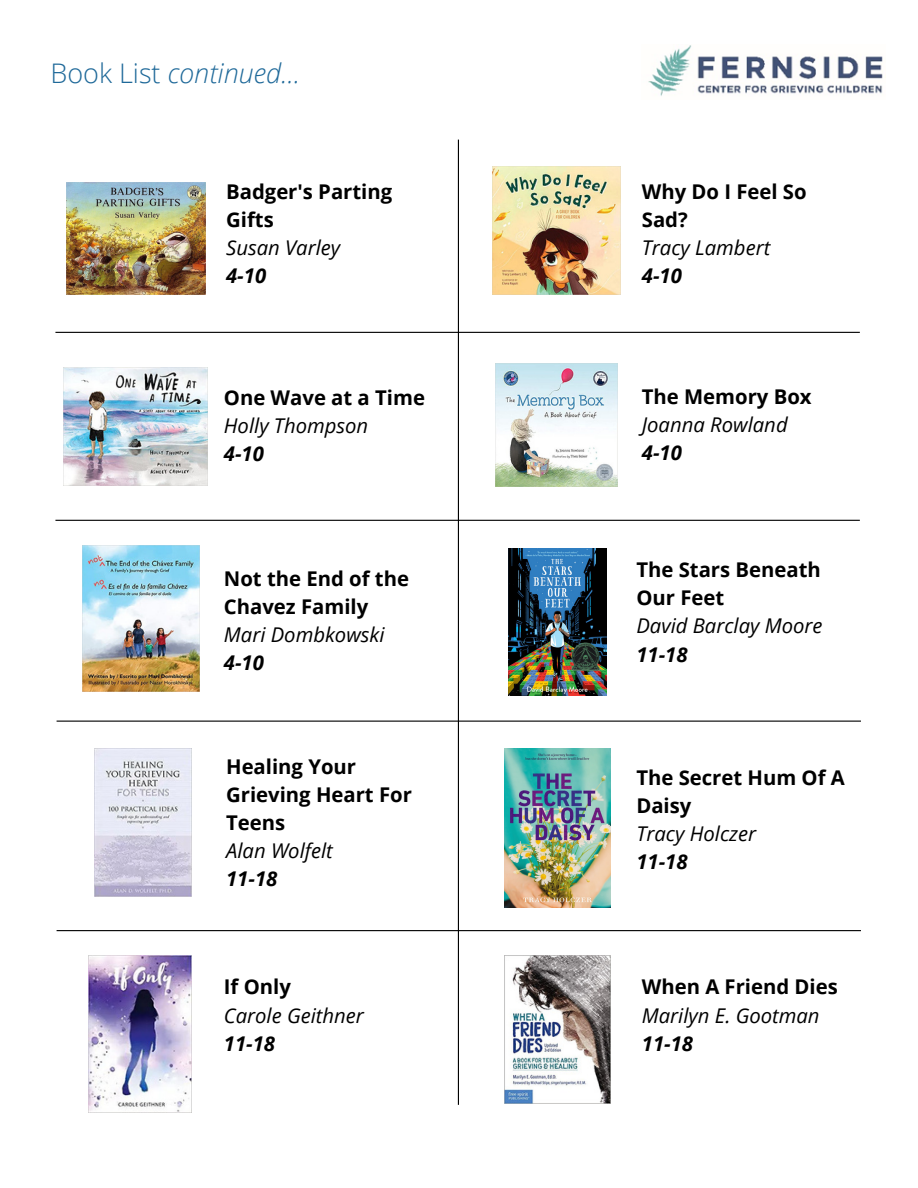
<style>
.page{position:relative;width:918px;height:1188px;background:#fff}
.page>*{position:absolute;margin:0;border:0;box-sizing:border-box;transform-origin:0 0}
.t1{font:italic 300 27px "Open Sans";color:#1f6999}
.t2{font:700 20.25px/28.2px "Open Sans";color:#000}
.t3{font:italic 20.25px "Open Sans";color:#000}
.t4{font:italic 700 20.25px "Open Sans";color:#000}
.s1{font-style:normal}
</style>
<div class="page">
<hr style="left:55px;top:332px;width:805px;height:1px;background:#000">
<hr style="left:458px;top:140px;width:1px;height:965px;background:#000">
<hr style="left:55px;top:520px;width:805px;height:1px;background:#000">
<hr style="left:57px;top:721px;width:804px;height:1px;background:#000">
<img style="left:64px;top:368px;width:144px;height:118px">
<img style="left:495px;top:363px;width:123px;height:123px">
<img style="left:66px;top:182px;width:140px;height:113px">
<img style="left:492px;top:167px;width:129px;height:128px">
<hr style="left:57px;top:930px;width:804px;height:1px;background:#000">
<img style="left:83px;top:545px;width:117px;height:147px">
<img style="left:509px;top:548px;width:98px;height:148px">
<img style="left:505px;top:749px;width:105px;height:158px">
<img style="left:89px;top:956px;width:102px;height:156px">
<img style="left:95px;top:749px;width:96px;height:147px">
<img style="left:505px;top:956px;width:105px;height:147px">
<img style="left:648px;top:45px;width:238px;height:51px">
<h1 class="t1" style="left:51px;top:54px;width:251px"><span class="s1">Book List</span> continued...</h1>
<p class="t2" style="left:226px;top:177px;width:168px">Badger's Parting<br>Gifts</p>
<p class="t3" style="left:226px;top:233px;width:116px">Susan Varley</p>
<p class="t4" style="left:226px;top:261px;width:42px">4-10</p>
<p class="t2" style="left:224px;top:383px;width:203px">One Wave at a Time</p>
<p class="t3" style="left:224px;top:411px;width:146px">Holly Thompson</p>
<p class="t4" style="left:224px;top:439px;width:42px">4-10</p>
<p class="t2" style="left:224px;top:564px;width:187px">Not the End of the<br>Chavez Family</p>
<p class="t3" style="left:224px;top:620px;width:162px">Mari Dombkowski</p>
<p class="t4" style="left:224px;top:649px;width:42px">4-10</p>
<p class="t2" style="left:226px;top:752px;width:187px">Healing Your<br>Grieving Heart For<br>Teens</p>
<p class="t3" style="left:226px;top:836px;width:108px">Alan Wolfelt</p>
<p class="t4" style="left:226px;top:865px;width:53px">11-18</p>
<p class="t2" style="left:224px;top:972px;width:69px">If Only</p>
<p class="t3" style="left:224px;top:1001px;width:142px">Carole Geithner</p>
<p class="t4" style="left:224px;top:1029px;width:53px">11-18</p>
<p class="t2" style="left:642px;top:177px;width:166px">Why Do I Feel So<br>Sad?</p>
<p class="t3" style="left:642px;top:233px;width:130px">Tracy Lambert</p>
<p class="t4" style="left:642px;top:261px;width:42px">4-10</p>
<p class="t2" style="left:642px;top:382px;width:171px">The Memory Box</p>
<p class="t3" style="left:642px;top:410px;width:147px">Joanna Rowland</p>
<p class="t4" style="left:642px;top:438px;width:42px">4-10</p>
<p class="t2" style="left:636px;top:555px;width:186px">The Stars Beneath<br>Our Feet</p>
<p class="t3" style="left:636px;top:612px;width:188px">David Barclay Moore</p>
<p class="t4" style="left:636px;top:640px;width:53px">11-18</p>
<p class="t2" style="left:636px;top:763px;width:210px">The Secret Hum Of A<br>Daisy</p>
<p class="t3" style="left:636px;top:820px;width:121px">Tracy Holczer</p>
<p class="t4" style="left:636px;top:848px;width:53px">11-18</p>
<p class="t2" style="left:642px;top:972px;width:198px">When A Friend Dies</p>
<p class="t3" style="left:642px;top:1001px;width:179px">Marilyn E. Gootman</p>
<p class="t4" style="left:642px;top:1029px;width:53px">11-18</p>
</div>
